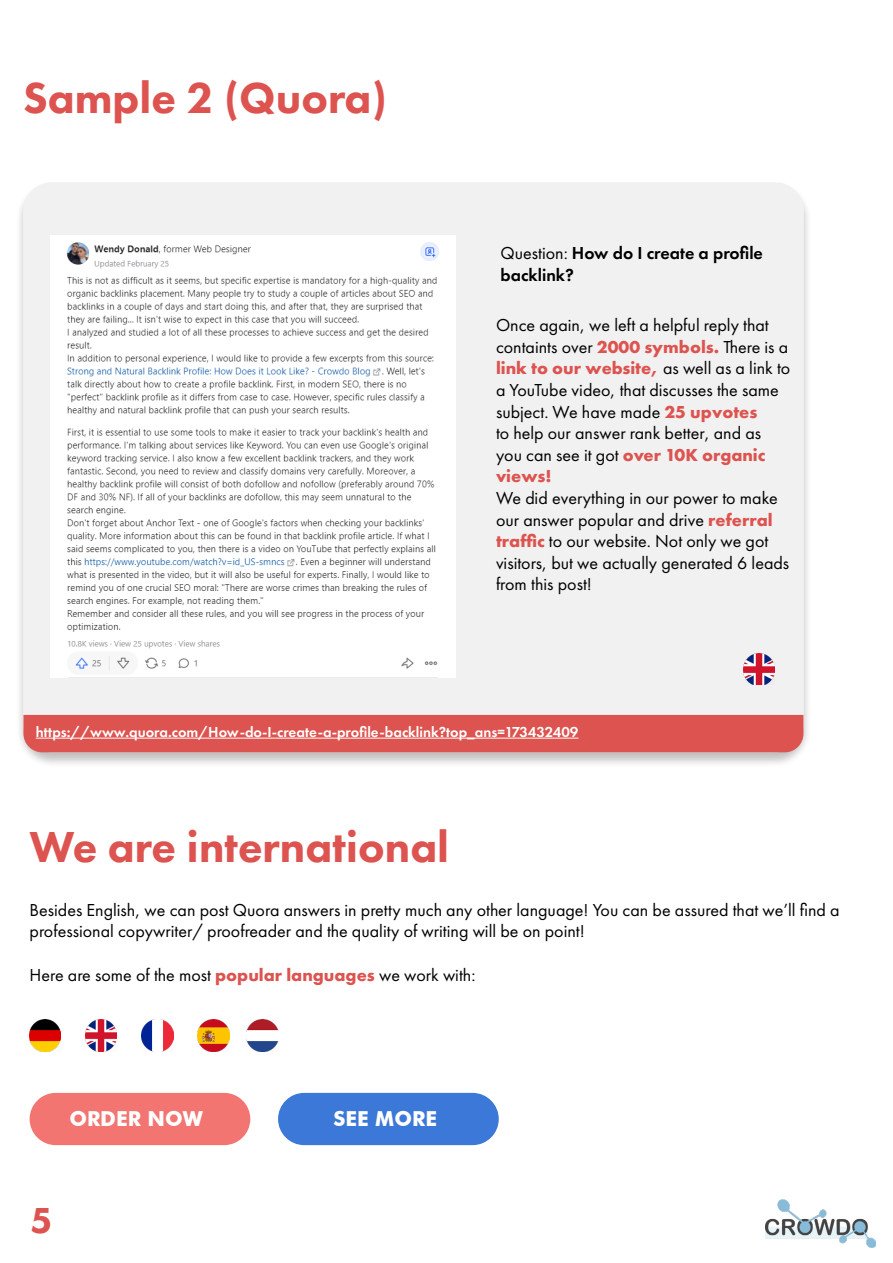
<style>
.page{position:relative;width:893px;height:1263px;background:#fff}
.page>*{position:absolute;margin:0;border:0;box-sizing:border-box;transform-origin:0 0}
.t1{font:800 45px "Futura PT";color:#dd534f}
.t2{font:800 37.5px "Futura PT";color:#dd534f}
.t3{font:700 20.7px "Futura BT";color:#fff}
.t4{font:18px/21.6px "Futura PT";color:#000}
.t5{font:600 18px/21.6px "Futura PT";color:#000}
.t6{font:600 15px "Futura PT";color:#fff}
.s1{font-weight:400}
.s2{font-weight:700;color:#dd534f}
</style>
<div class="page">
<img style="left:765px;top:1199px;width:110px;height:49px">
<div style="left:15px;top:182px;width:797px;height:586px;background:#000;opacity:.25"></div>
<div style="left:23px;top:182px;width:781px;height:570px;background:#f1f1f1;border-radius:29px"></div>
<div style="left:23px;top:715px;width:780px;height:37px;background:#dd534f"></div>
<hr style="left:36px;top:738px;width:542px;height:1px;background:#fff">
<div style="left:30px;top:1093px;width:220px;height:52px;background:#f37572;border-radius:26px"></div>
<div style="left:278px;top:1093px;width:221px;height:52px;background:#3c78d8;border-radius:26px"></div>
<img style="left:142px;top:1020px;width:31px;height:31px">
<img style="left:30px;top:1020px;width:31px;height:31px">
<img style="left:198px;top:1020px;width:31px;height:31px">
<img style="left:247px;top:1020px;width:31px;height:31px">
<img style="left:86px;top:1020px;width:31px;height:31px">
<img style="left:744px;top:654px;width:31px;height:30px">
<img style="left:51px;top:236px;width:404px;height:442px">
<h1 class="t1" style="left:23px;top:69px;width:365px">Sample 2 (Quora)</h1>
<p class="t5" style="left:500px;top:242px;width:264px"><span class="s1">Question:</span> How do I create a profile backlink?</p>
<p class="t4" style="left:496px;top:314px;width:296px">Once again, we left a helpful reply that containts over <span class="s2">2000 symbols.</span> There is a <span class="s2">link to our website,</span> as well as a link to a YouTube video, that discusses the same subject. We have made <span class="s2">25 upvotes<br></span>to help our answer rank better, and as you can see it got <span class="s2">over 10K organic views!</span></p>
<p class="t4" style="left:496px;top:487px;width:295px">We did everything in our power to make our answer popular and drive <span class="s2">referral traffic</span> to our website. Not only we got visitors, but we actually generated 6 leads from this post!</p>
<p class="t6" style="left:36px;top:722px;width:544px">https://www.quora.com/How-do-I-create-a-profile-backlink?top_ans=173432409</p>
<h1 class="t1" style="left:30px;top:819px;width:421px">We are international</h1>
<p class="t4" style="left:30px;top:899px;width:812px">Besides English, we can post Quora answers in pretty much any other language! You can be assured that we’ll find a professional copywriter/ proofreader and the quality of writing will be on point!</p>
<p class="t4" style="left:30px;top:964px;width:447px">Here are some of the most <span class="s2">popular languages</span> we work with:</p>
<p class="t3" style="left:69px;top:1105px;width:135px">ORDER NOW</p>
<p class="t3" style="left:333px;top:1105px;width:105px">SEE MORE</p>
<h2 class="t2" style="left:30px;top:1197px;width:24px">5</h2>
</div>
